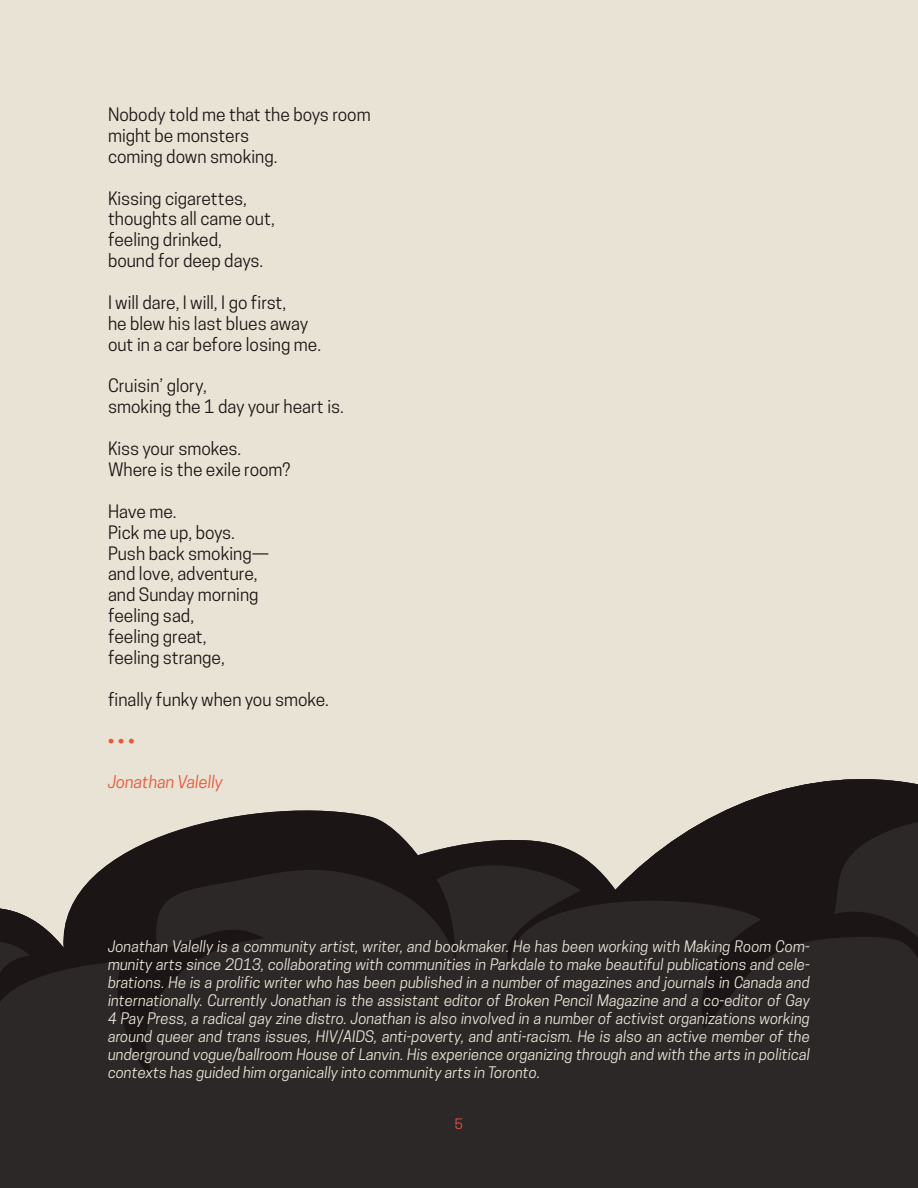
<style>
.page{position:relative;width:918px;height:1188px;background:#e8e3d4}
.page>*{position:absolute;margin:0;border:0;box-sizing:border-box;transform-origin:0 0}
.t1{font:700 18px "Asap";color:#f05336}
.t2{font:17.4px "Cooper Hewitt";color:#1c1516}
.t3{font:italic 16.5px "Cooper Hewitt";color:#f05336}
.t4{font:italic 15px/18px "Cooper Hewitt";color:#e8e3d4;text-align:justify}
.t5{font:13.5px "Cooper Hewitt";color:#f05336}
</style>
<div class="page">
<div style="left:0;top:1078px;width:918px;height:110px;background:#2d2828"></div>
<svg style="left:0;top:779px;width:918px;height:299px;fill:#2d2828"></svg>
<p class="t2" style="left:108px;top:104px;width:264px">Nobody told me that the boys room</p>
<p class="t2" style="left:108px;top:125px;width:143px">might be monsters</p>
<p class="t2" style="left:108px;top:146px;width:171px">coming down smoking.</p>
<p class="t2" style="left:108px;top:188px;width:141px">Kissing cigarettes,</p>
<p class="t2" style="left:108px;top:209px;width:168px">thoughts all came out,</p>
<p class="t2" style="left:108px;top:230px;width:115px">feeling drinked,</p>
<p class="t2" style="left:108px;top:250px;width:157px">bound for deep days.</p>
<p class="t2" style="left:108px;top:292px;width:180px">I will dare, I will, I go first,</p>
<p class="t2" style="left:108px;top:313px;width:202px">he blew his last blues away</p>
<p class="t2" style="left:108px;top:334px;width:215px">out in a car before losing me.</p>
<p class="t2" style="left:108px;top:376px;width:100px">Cruisin’ glory,</p>
<p class="t2" style="left:108px;top:397px;width:238px">smoking the 1 day your heart is.</p>
<p class="t2" style="left:108px;top:438px;width:135px">Kiss your smokes.</p>
<p class="t2" style="left:108px;top:459px;width:184px">Where is the exile room?</p>
<p class="t2" style="left:108px;top:501px;width:70px">Have me.</p>
<p class="t2" style="left:108px;top:522px;width:129px">Pick me up, boys.</p>
<p class="t2" style="left:108px;top:543px;width:163px">Push back smoking—</p>
<p class="t2" style="left:108px;top:564px;width:151px">and love, adventure,</p>
<p class="t2" style="left:108px;top:585px;width:152px">and Sunday morning</p>
<p class="t2" style="left:108px;top:605px;width:88px">feeling sad,</p>
<p class="t2" style="left:108px;top:626px;width:100px">feeling great,</p>
<p class="t2" style="left:108px;top:647px;width:118px">feeling strange,</p>
<p class="t2" style="left:108px;top:689px;width:223px">finally funky when you smoke.</p>
<p class="t1" style="left:108px;top:730px;width:28px">•• •</p>
<p class="t3" style="left:108px;top:772px;width:116px">Jonathan Valelly</p>
<p class="t4" style="left:108px;top:938px;width:704px">Jonathan Valelly is a community artist, writer, and bookmaker. He has been working with Making Room Com&shy;munity arts since 2013, collaborating with communities in Parkdale to make beautiful publications and cele&shy;brations. He is a prolific writer who has been published in a number of magazines and journals in Canada and internationally. Currently Jonathan is the assistant editor of Broken Pencil Magazine and a co-editor of Gay 4 Pay Press, a radical gay zine distro. Jonathan is also involved in a number of activist organizations working around queer and trans issues, HIV/AIDS, anti-poverty, and anti-racism. He is also an active member of the underground vogue/ballroom House of Lanvin. His experience organizing through and with the arts in political contexts has guided him organically into community arts in Toronto.</p>
<p class="t5" style="left:455px;top:1116px;width:10px">5</p>
</div>
